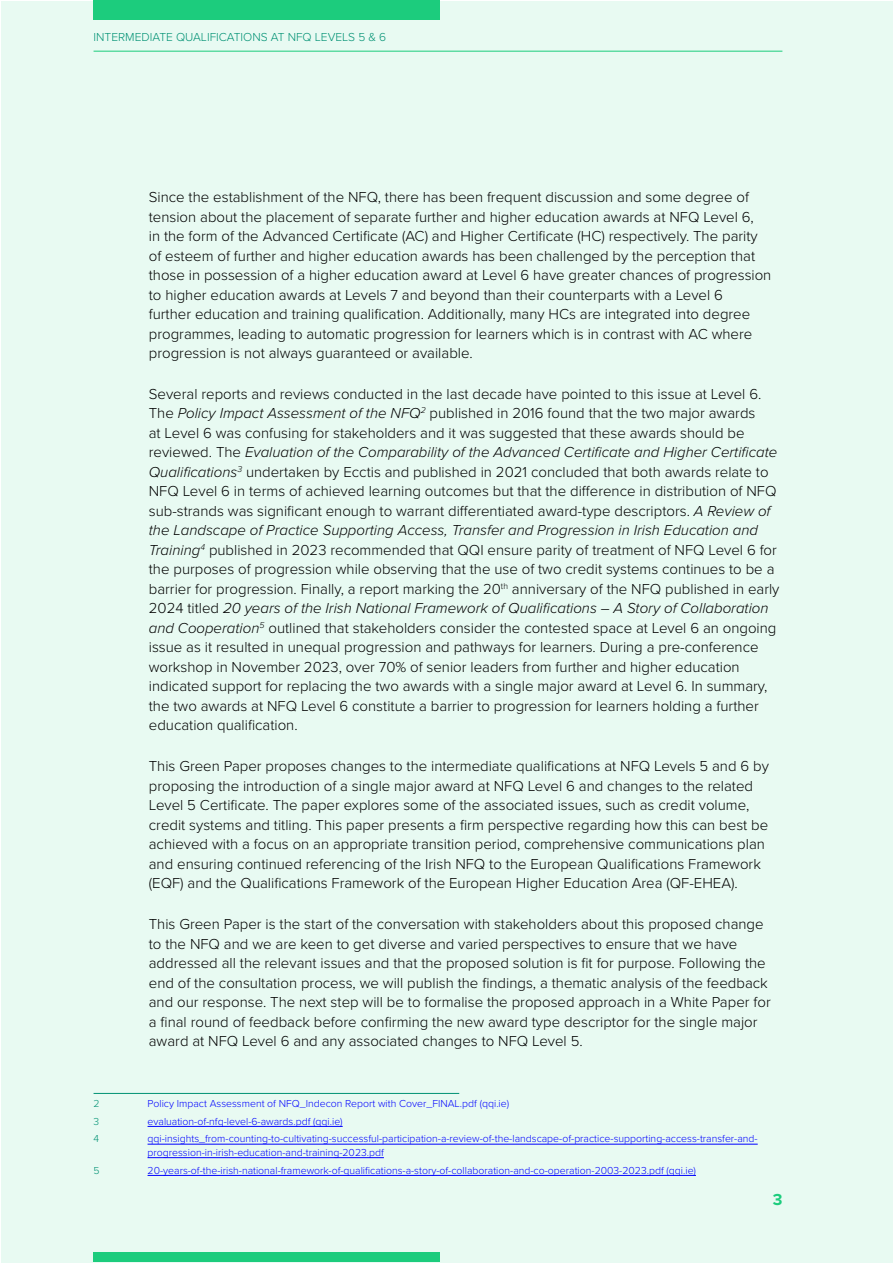
<style>
.page{position:relative;width:893px;height:1263px;background:#fff}
.page>*{position:absolute;margin:0;border:0;box-sizing:border-box;transform-origin:0 0}
.t1{font:700 16.5px "Proxima Nova";color:#1ccc7d}
.t2{font:300 15px/19.5px "Proxima Nova";color:#000}
.t3{font:300 12px "Proxima Nova";color:#009173}
.t4{font:300 10.5px/13.5px "Proxima Nova";color:#00f}
.t5{font:300 10.5px "Proxima Nova";color:#009173}
.s1{font-style:italic}
</style>
<div class="page">
<div style="left:2px;top:2px;width:891px;height:1261px;background:#e8faf2"></div>
<div style="left:94px;top:0;width:346px;height:19px;background:#1ccc7d"></div>
<div style="left:94px;top:1252px;width:346px;height:10px;background:#1ccc7d"></div>
<hr style="left:94px;top:51px;width:688px;height:1px;background:#1ccc7d">
<hr style="left:94px;top:1093px;width:365px;height:1px;background:#009173">
<hr style="left:148px;top:1126px;width:195px;height:1px;background:#00f">
<hr style="left:148px;top:1144px;width:610px;height:1px;background:#00f">
<hr style="left:148px;top:1157px;width:236px;height:1px;background:#00f">
<hr style="left:148px;top:1175px;width:548px;height:1px;background:#00f">
<p class="t3" style="left:94px;top:28px;width:294px">INTERMEDIATE QUALIFICATIONS AT NFQ LEVELS 5 &amp; 6</p>
<p class="t2" style="left:149px;top:187px;width:624px">Since the establishment of the NFQ, there has been frequent discussion and some degree of tension about the placement of separate further and higher education awards at NFQ Level 6,<br>in the form of the Advanced Certificate (AC) and Higher Certificate (HC) respectively. The parity of esteem of further and higher education awards has been challenged by the perception that those in possession of a higher education award at Level 6 have greater chances of progression to higher education awards at Levels 7 and beyond than their counterparts with a Level 6<br>further education and training qualification. Additionally, many HCs are integrated into degree programmes, leading to automatic progression for learners which is in contrast with AC where progression is not always guaranteed or available.</p>
<p class="t2" style="left:149px;top:383px;width:632px">Several reports and reviews conducted in the last decade have pointed to this issue at Level 6.<br>The <span class="s1">Policy Impact Assessment of the NFQ</span><sup>2</sup> published in 2016 found that the two major awards<br>at Level 6 was confusing for stakeholders and it was suggested that these awards should be reviewed. The <span class="s1">Evaluation of the Comparability of the Advanced Certificate and Higher Certificate Qualifications</span><sup>3</sup> undertaken by Ecctis and published in 2021 concluded that both awards relate to NFQ Level 6 in terms of achieved learning outcomes but that the difference in distribution of NFQ sub-strands was significant enough to warrant differentiated award-type descriptors. <span class="s1">A Review of the Landscape of Practice Supporting Access, Transfer and Progression in Irish Education and Training</span><sup>4</sup> published in 2023 recommended that QQI ensure parity of treatment of NFQ Level 6 for the purposes of progression while observing that the use of two credit systems continues to be a barrier for progression. Finally, a report marking the 20<sup>th</sup> anniversary of the NFQ published in early 2024 titled <span class="s1">20 years of the Irish National Framework of Qualifications – A Story of Collaboration and Cooperation</span><sup>5</sup> outlined that stakeholders consider the contested space at Level 6 an ongoing issue as it resulted in unequal progression and pathways for learners. During a pre-conference workshop in November 2023, over 70% of senior leaders from further and higher education indicated support for replacing the two awards with a single major award at Level 6. In summary, the two awards at NFQ Level 6 constitute a barrier to progression for learners holding a further education qualification.</p>
<p class="t2" style="left:149px;top:756px;width:622px">This Green Paper proposes changes to the intermediate qualifications at NFQ Levels 5 and 6 by proposing the introduction of a single major award at NFQ Level 6 and changes to the related Level 5 Certificate. The paper explores some of the associated issues, such as credit volume, credit systems and titling. This paper presents a firm perspective regarding how this can best be achieved with a focus on an appropriate transition period, comprehensive communications plan and ensuring continued referencing of the Irish NFQ to the European Qualifications Framework (EQF) and the Qualifications Framework of the European Higher Education Area (QF-EHEA).</p>
<p class="t2" style="left:149px;top:913px;width:623px">This Green Paper is the start of the conversation with stakeholders about this proposed change to the NFQ and we are keen to get diverse and varied perspectives to ensure that we have addressed all the relevant issues and that the proposed solution is fit for purpose. Following the end of the consultation process, we will publish the findings, a thematic analysis of the feedback and our response. The next step will be to formalise the proposed approach in a White Paper for a final round of feedback before confirming the new award type descriptor for the single major award at NFQ Level 6 and any associated changes to NFQ Level 5.</p>
<p class="t5" style="left:94px;top:1095px;width:8px">2</p>
<p class="t4" style="left:148px;top:1096px;width:363px">Policy Impact Assessment of NFQ_Indecon Report with Cover_FINAL.pdf (qqi.ie)</p>
<p class="t5" style="left:94px;top:1113px;width:7px">3</p>
<p class="t4" style="left:148px;top:1114px;width:197px">evaluation-of-nfq-level-6-awards.pdf (qqi.ie)</p>
<p class="t5" style="left:94px;top:1131px;width:7px">4</p>
<p class="t4" style="left:148px;top:1131px;width:612px">qqi-insights_from-counting-to-cultivating-successful-participation-a-review-of-the-landscape-of-practice-supporting-access-transfer-and&shy;progression-in-irish-education-and-training-2023.pdf</p>
<p class="t5" style="left:94px;top:1162px;width:8px">5</p>
<p class="t4" style="left:148px;top:1163px;width:550px">20-years-of-the-irish-national-framework-of-qualifications-a-story-of-collaboration-and-co-operation-2003-2023.pdf (qqi.ie)</p>
<p class="t1" style="left:773px;top:1189px;width:11px">3</p>
</div>
